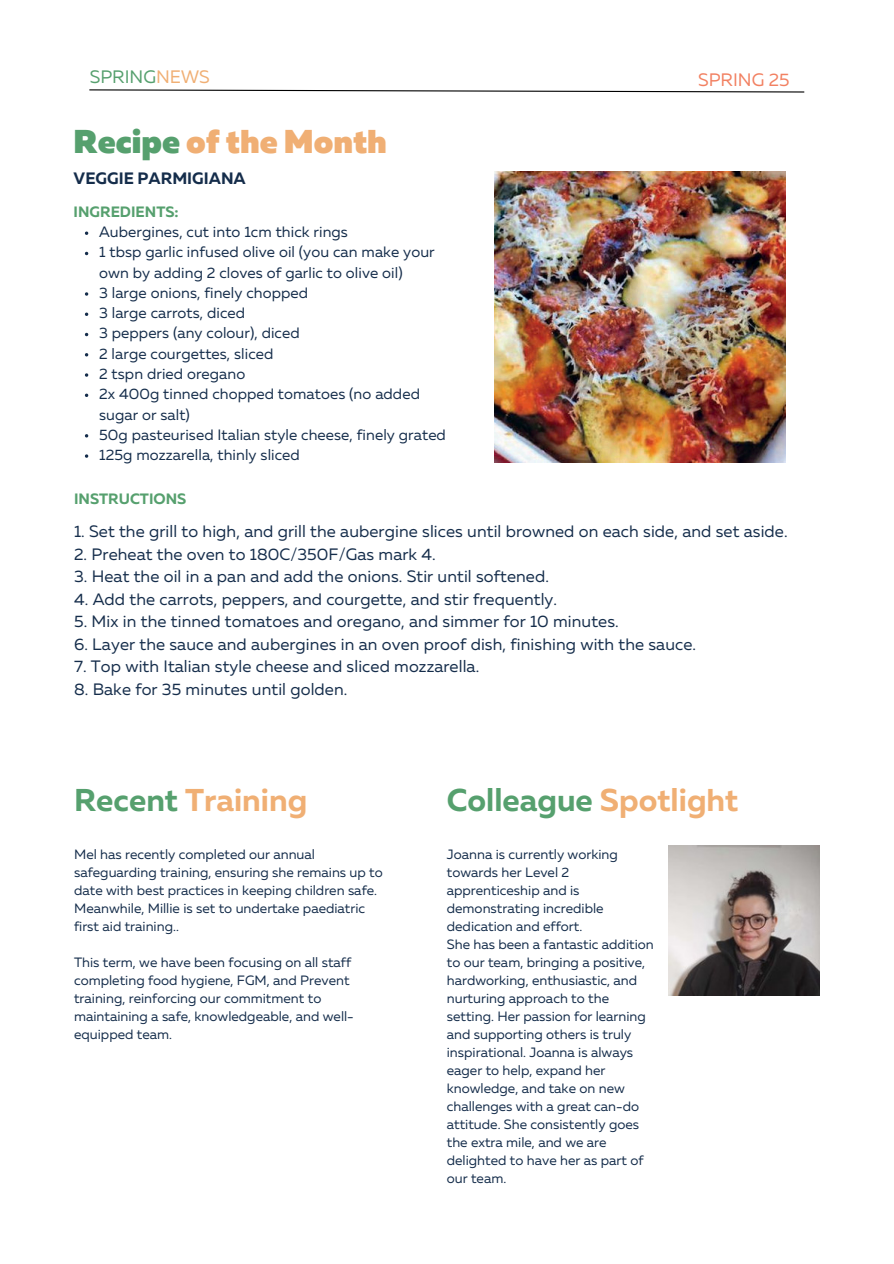
<style>
.page{position:relative;width:894px;height:1264px;background:#fff}
.page>*{position:absolute;margin:0;border:0;box-sizing:border-box;transform-origin:0 0}
.t1{font:900 33px "Muller";color:#f0af74}
.t2{font:700 31.5px "Muller";color:#56a06e}
.t3{font:700 31.5px "Muller";color:#f0af74}
.t4{font:18px "Muller";color:#56a06e}
.t5{font:18px "Muller";color:#f28162}
.t6{font:16.5px "Muller";letter-spacing:.005em;color:#152d4b}
.t7{font:700 16.5px "Muller";color:#152d4b}
.t8{font:15px/20.2px "Muller";letter-spacing:.005em;color:#152d4b}
.t9{font:700 15px "Muller";color:#56a06e}
.t10{font:13.5px/18px "Muller";color:#152d4b}
.s1{color:#f0af74}
.s2{color:#56a06e}
</style>
<div class="page">
<svg style="left:89px;top:89px;width:716px;height:4px"></svg>
<img style="left:494px;top:171px;width:291px;height:291px">
<img style="left:668px;top:845px;width:150px;height:150px">
<svg style="left:85px;top:231px;width:3px;height:4px"></svg>
<svg style="left:85px;top:292px;width:3px;height:4px"></svg>
<svg style="left:85px;top:312px;width:3px;height:4px"></svg>
<svg style="left:85px;top:373px;width:3px;height:4px"></svg>
<svg style="left:85px;top:393px;width:3px;height:4px"></svg>
<svg style="left:85px;top:454px;width:3px;height:4px"></svg>
<h3 class="t4" style="left:90px;top:66px;width:121px">SPRING<span class="s1">NEWS</span></h3>
<h3 class="t5" style="left:698px;top:69px;width:93px">SPRING 25</h3>
<h1 class="t1" style="left:74px;top:121px;width:315px"><span class="s2">Recipe</span> of the Month</h1>
<p class="t7" style="left:74px;top:168px;width:174px">VEGGIE PARMIGIANA</p>
<p class="t9" style="left:74px;top:202px;width:106px">INGREDIENTS:</p>
<p class="t8" style="left:99px;top:222px;width:348px">Aubergines, cut into 1cm thick rings<br>1 tbsp garlic infused olive oil (you can make your own by adding 2 cloves of garlic to olive oil)<br>3 large onions, finely chopped<br>3 large carrots, diced<br>3 peppers (any colour), diced<br>2 large courgettes, sliced<br>2 tspn dried oregano<br>2x 400g tinned chopped tomatoes (no added sugar or salt)<br>50g pasteurised Italian style cheese, finely grated 125g mozzarella, thinly sliced</p>
<p class="t9" style="left:74px;top:489px;width:114px">INSTRUCTIONS</p>
<p class="t6" style="left:74px;top:521px;width:714px">1. Set the grill to high, and grill the aubergine slices until browned on each side, and set aside.</p>
<p class="t6" style="left:74px;top:544px;width:363px">2. Preheat the oven to 180C/350F/Gas mark 4.</p>
<p class="t6" style="left:74px;top:566px;width:476px">3. Heat the oil in a pan and add the onions. Stir until softened.</p>
<p class="t6" style="left:74px;top:589px;width:484px">4. Add the carrots, peppers, and courgette, and stir frequently.</p>
<p class="t6" style="left:74px;top:611px;width:546px">5. Mix in the tinned tomatoes and oregano, and simmer for 10 minutes.</p>
<p class="t6" style="left:74px;top:634px;width:623px">6. Layer the sauce and aubergines in an oven proof dish, finishing with the sauce.</p>
<p class="t6" style="left:74px;top:656px;width:406px">7. Top with Italian style cheese and sliced mozzarella.</p>
<p class="t6" style="left:74px;top:679px;width:275px">8. Bake for 35 minutes until golden.</p>
<h2 class="t3" style="left:74px;top:780px;width:235px"><span class="s2">Recent</span> Training</h2>
<p class="t10" style="left:74px;top:844px;width:310px">Mel has recently completed our annual safeguarding training, ensuring she remains up to date with best practices in keeping children safe.<br>Meanwhile, Millie is set to undertake paediatric first aid training..</p>
<p class="t10" style="left:74px;top:952px;width:281px">This term, we have been focusing on all staff completing food hygiene, FGM, and Prevent training, reinforcing our commitment to maintaining a safe, knowledgeable, and well&shy;equipped team.</p>
<h2 class="t2" style="left:446px;top:780px;width:293px">Colleague <span class="s1">Spotlight</span></h2>
<p class="t10" style="left:446px;top:844px;width:208px">Joanna is currently working towards her Level 2 apprenticeship and is demonstrating incredible dedication and effort.<br>She has been a fantastic addition to our team, bringing a positive, hardworking, enthusiastic, and nurturing approach to the setting. Her passion for learning and supporting others is truly inspirational. Joanna is always eager to help, expand her knowledge, and take on new challenges with a great can-do attitude. She consistently goes the extra mile, and we are delighted to have her as part of our team.</p>
</div>
